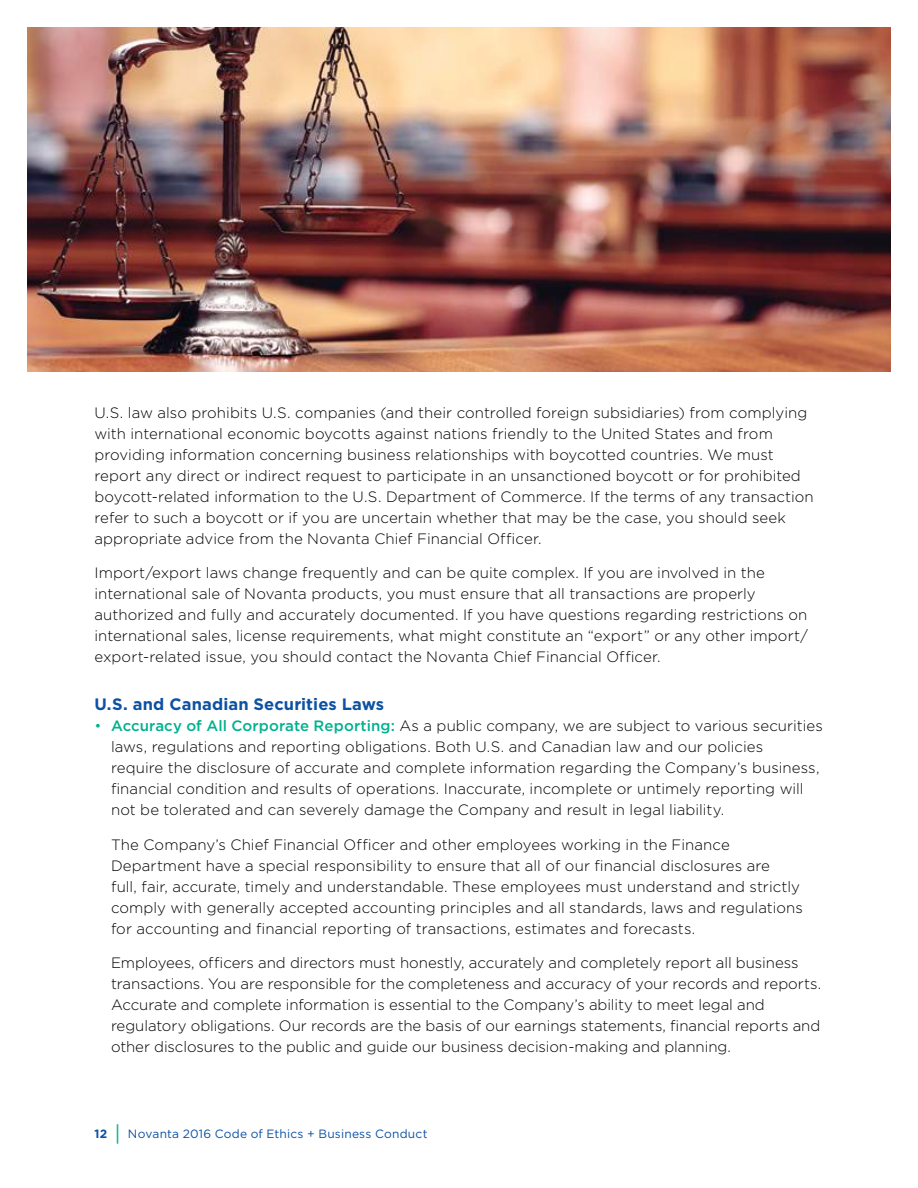
<style>
.page{position:relative;width:918px;height:1188px;background:#fff}
.page>*{position:absolute;margin:0;border:0;box-sizing:border-box;transform-origin:0 0}
.t1{font:700 16.5px "Gotham";letter-spacing:.01em;color:#0c51a3}
.t2{font:300 15px/21px "Gotham";color:#000}
.t3{font:12px "Gotham";letter-spacing:.015em;color:#0c51a3}
.s1{color:#00b18f}
.s2{font-weight:500;color:#00b18f}
.s3{font-weight:700}
.s4{font-size:21px;color:#00b18f}
</style>
<div class="page">
<img style="left:27px;top:27px;width:864px;height:345px">
<p class="t2" style="left:94px;top:402px;width:721px">U.S. law also prohibits U.S. companies (and their controlled foreign subsidiaries) from complying with international economic boycotts against nations friendly to the United States and from providing information concerning business relationships with boycotted countries. We must report any direct or indirect request to participate in an unsanctioned boycott or for prohibited boycott-related information to the U.S. Department of Commerce. If the terms of any transaction refer to such a boycott or if you are uncertain whether that may be the case, you should seek appropriate advice from the Novanta Chief Financial Officer.</p>
<p class="t2" style="left:94px;top:562px;width:715px">Import/export laws change frequently and can be quite complex. If you are involved in the international sale of Novanta products, you must ensure that all transactions are properly authorized and fully and accurately documented. If you have questions regarding restrictions on international sales, license requirements, what might constitute an “export” or any other import/ export-related issue, you should contact the Novanta Chief Financial Officer.</p>
<p class="t1" style="left:94px;top:695px;width:291px">U.S. and Canadian Securities Laws</p>
<p class="t2" style="left:111px;top:715px;width:713px;text-indent:-16px"><span class="s1">•</span> <span class="s2">Accuracy of All Corporate Reporting:</span> As a public company, we are subject to various securities laws, regulations and reporting obligations. Both U.S. and Canadian law and our policies<br>require the disclosure of accurate and complete information regarding the Company’s business, financial condition and results of operations. Inaccurate, incomplete or untimely reporting will not be tolerated and can severely damage the Company and result in legal liability.</p>
<p class="t2" style="left:111px;top:834px;width:693px">The Company’s Chief Financial Officer and other employees working in the Finance Department have a special responsibility to ensure that all of our financial disclosures are<br>full, fair, accurate, timely and understandable. These employees must understand and strictly comply with generally accepted accounting principles and all standards, laws and regulations for accounting and financial reporting of transactions, estimates and forecasts.</p>
<p class="t2" style="left:111px;top:952px;width:712px">Employees, officers and directors must honestly, accurately and completely report all business transactions. You are responsible for the completeness and accuracy of your records and reports.<br>Accurate and complete information is essential to the Company’s ability to meet legal and regulatory obligations. Our records are the basis of our earnings statements, financial reports and other disclosures to the public and guide our business decision-making and planning.</p>
<p class="t3" style="left:94px;top:1127px;width:335px"><span class="s3">12</span> <span class="s4">|</span> Novanta 2016 Code of Ethics + Business Conduct</p>
</div>
